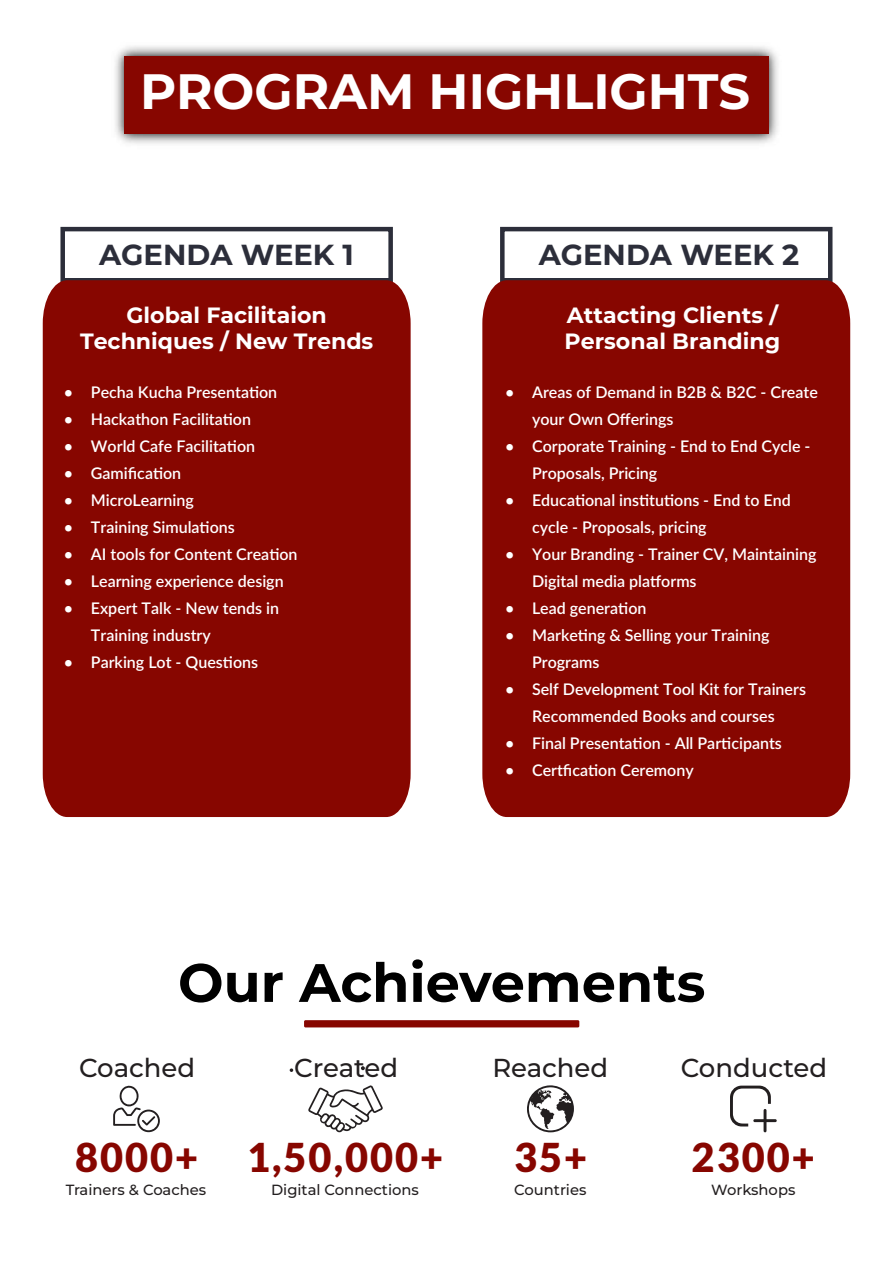
<style>
.page{position:relative;width:893px;height:1263px;background:#fff}
.page>*{position:absolute;margin:0;border:0;box-sizing:border-box;transform-origin:0 0}
.t1{font:700 54px "Montserrat";color:#000}
.t2{font:700 49.65px "Montserrat";color:#fff}
.t3{font:900 39.75px "Lato";letter-spacing:.05em;color:#870600}
.t4{font:700 28.95px "Montserrat";color:#2c2e3a}
.t5{font:500 25.95px "Montserrat";color:#231f20}
.t6{font:700 22.05px/26.5px "Montserrat";color:#fff}
.t7{font:600 16.05px/27px "Lato";color:#fff}
.t8{font:500 14.7px "Montserrat";color:#231f20}
</style>
<div class="page">
<img style="left:115px;top:46px;width:663px;height:98px">
<div style="left:124px;top:56px;width:644px;height:78px;background:#870600"></div>
<div style="left:304px;top:1020px;width:275px;height:7px;background:#870600"></div>
<svg style="left:290px;top:1068px;width:3px;height:4px"></svg>
<svg style="left:361px;top:1066px;width:4px;height:4px"></svg>
<svg style="left:113px;top:1085px;width:47px;height:47px"></svg>
<svg style="left:308px;top:1085px;width:75px;height:48px"></svg>
<svg style="left:730px;top:1085px;width:47px;height:47px"></svg>
<svg style="left:527px;top:1085px;width:47px;height:47px"></svg>
<div style="left:60px;top:227px;width:333px;height:55px;border:4px solid #2c2e3a"></div>
<div style="left:43px;top:280px;width:368px;height:537px;background:#870600"></div>
<div style="left:500px;top:227px;width:332px;height:55px;border:4px solid #2c2e3a"></div>
<div style="left:482px;top:280px;width:368px;height:537px;background:#870600"></div>
<h2 class="t2" style="left:140px;top:59px;width:611px">PROGRAM HIGHLIGHTS</h2>
<h3 class="t4" style="left:99px;top:236px;width:256px">AGENDA WEEK 1</h3>
<h3 class="t6" style="left:80px;top:301px;width:295px;text-align:center">Global Facilitaion<br>Techniques / New Trends</h3>
<p class="t7" style="left:64px;top:378px;width:215px">• Pecha Kucha Presentation</p>
<p class="t7" style="left:64px;top:405px;width:189px">• Hackathon Facilitation</p>
<p class="t7" style="left:64px;top:432px;width:193px">• World Cafe Facilitation</p>
<p class="t7" style="left:64px;top:459px;width:119px">• Gamification</p>
<p class="t7" style="left:64px;top:486px;width:131px">• MicroLearning</p>
<p class="t7" style="left:64px;top:513px;width:172px">• Training Simulations</p>
<p class="t7" style="left:64px;top:540px;width:235px">• AI tools for Content Creation</p>
<p class="t7" style="left:64px;top:567px;width:221px">• Learning experience design</p>
<p class="t7" style="left:91px;top:594px;width:190px;text-indent:-27px">• Expert Talk - New tends in<br>Training industry</p>
<p class="t7" style="left:64px;top:648px;width:196px">• Parking Lot - Questions</p>
<h3 class="t4" style="left:539px;top:236px;width:262px">AGENDA WEEK 2</h3>
<h3 class="t6" style="left:565px;top:301px;width:217px">Attacting Clients /<br>Personal Branding</h3>
<p class="t7" style="left:532px;top:378px;width:287px;text-indent:-27px">• Areas of Demand in B2B &amp; B2C - Create your Own Offerings</p>
<p class="t7" style="left:532px;top:432px;width:280px;text-indent:-27px">• Corporate Training - End to End Cycle -<br>Proposals, Pricing</p>
<p class="t7" style="left:532px;top:486px;width:260px;text-indent:-27px">• Educational institutions - End to End cycle - Proposals, pricing</p>
<p class="t7" style="left:532px;top:540px;width:286px;text-indent:-27px">• Your Branding - Trainer CV, Maintaining<br>Digital media platforms</p>
<p class="t7" style="left:505px;top:594px;width:143px">• Lead generation</p>
<p class="t7" style="left:532px;top:621px;width:239px;text-indent:-27px">• Marketing &amp; Selling your Training<br>Programs</p>
<p class="t7" style="left:505px;top:675px;width:302px;text-align:center">• Self Development Tool Kit for Trainers<br>Recommended Books and courses</p>
<p class="t7" style="left:505px;top:729px;width:278px">• Final Presentation - All Participants</p>
<p class="t7" style="left:505px;top:756px;width:190px">• Certfication Ceremony</p>
<h1 class="t1" style="left:178px;top:947px;width:529px">Our Achievements</h1>
<h3 class="t5" style="left:79px;top:1051px;width:118px">Coached</h3>
<h3 class="t5" style="left:294px;top:1051px;width:106px">Created</h3>
<h3 class="t5" style="left:492px;top:1051px;width:117px">Reached</h3>
<h3 class="t5" style="left:681px;top:1051px;width:148px">Conducted</h3>
<h3 class="t3" style="left:75px;top:1134px;width:125px">8000+</h3>
<h3 class="t3" style="left:247px;top:1134px;width:197px">1,50,000+</h3>
<h3 class="t3" style="left:514px;top:1134px;width:75px">35+</h3>
<h3 class="t3" style="left:692px;top:1134px;width:125px">2300+</h3>
<p class="t8" style="left:66px;top:1180px;width:142px">Trainers &amp; Coaches</p>
<p class="t8" style="left:271px;top:1180px;width:149px">Digital Connections</p>
<p class="t8" style="left:514px;top:1180px;width:74px">Countries</p>
<p class="t8" style="left:711px;top:1180px;width:86px">Workshops</p>
</div>
